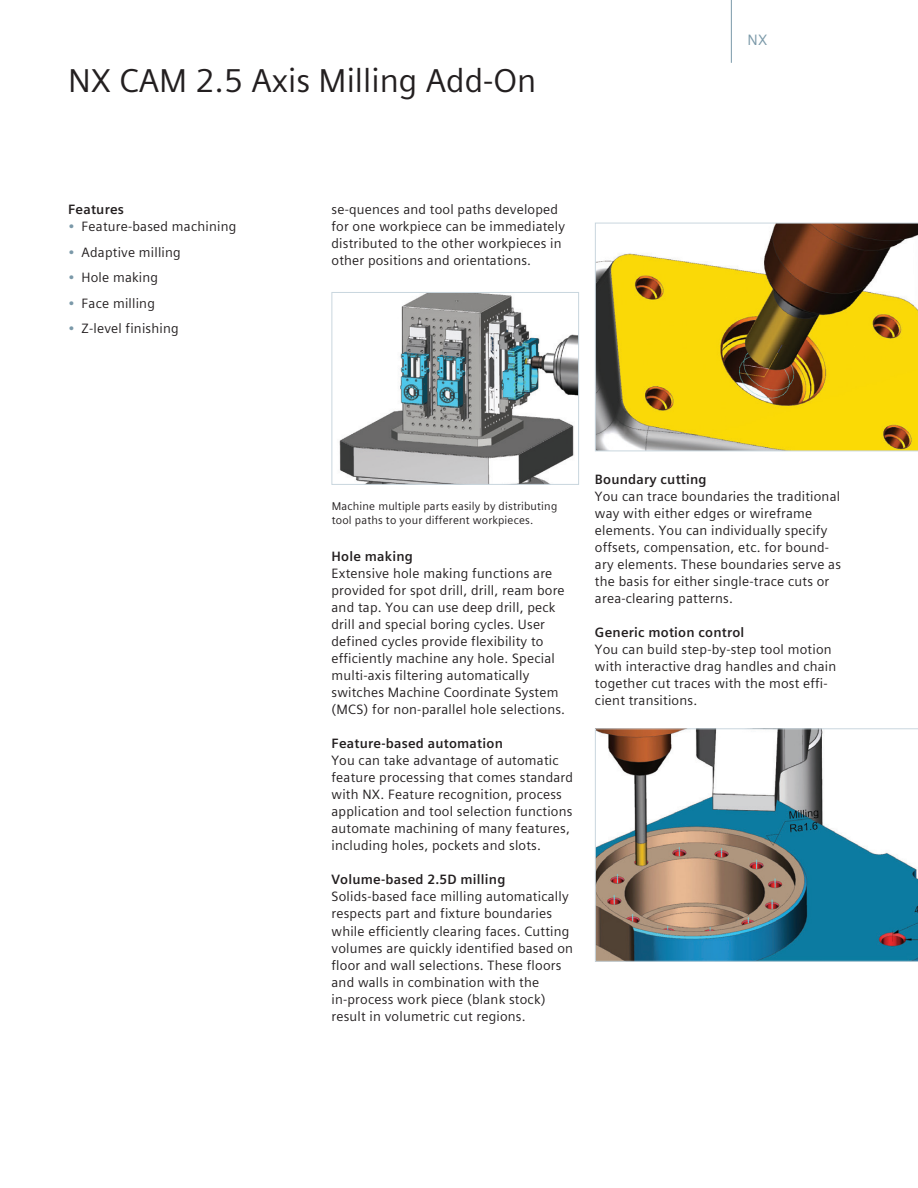
<style>
.page{position:relative;width:918px;height:1188px;background:#fff}
.page>*{position:absolute;margin:0;border:0;box-sizing:border-box;transform-origin:0 0}
.t1{font:33px "Siemens Sans Global";color:#231f20}
.t2{font:15px "Siemens Sans Global";color:#7b99a9}
.t3{font:13.5px/17px "Siemens Sans Global";letter-spacing:.015em;color:#231f20}
.t4{font:700 13.5px "Siemens Sans Global";letter-spacing:.015em;color:#231f20}
.t5{font:11.25px/14.7px "Siemens Sans Global";letter-spacing:.015em;color:#231f20}
.s1{color:#7b99a9}
</style>
<div class="page">
<svg style="left:595px;top:223px;width:323px;height:228px;background:#c3a836"></svg>
<svg style="left:595px;top:728px;width:323px;height:234px"></svg>
<hr style="left:731px;top:0;width:1px;height:63px;background:#7b99a9">
<img style="left:339px;top:294px;width:238px;height:189px">
<div style="left:332px;top:292px;width:247px;height:193px;border:1px solid #c9d6de"></div>
<h1 class="t1" style="left:68px;top:56px;width:470px">NX CAM 2.5 Axis Milling Add-On</h1>
<p class="t4" style="left:68px;top:199px;width:58px">Features</p>
<p class="t3" style="left:68px;top:218px;width:170px"><span class="s1">•</span> Feature-based machining</p>
<p class="t3" style="left:68px;top:243px;width:114px"><span class="s1">•</span> Adaptive milling</p>
<p class="t3" style="left:68px;top:269px;width:92px"><span class="s1">•</span> Hole making</p>
<p class="t3" style="left:68px;top:295px;width:88px"><span class="s1">•</span> Face milling</p>
<p class="t3" style="left:68px;top:320px;width:112px"><span class="s1">•</span> Z-level finishing</p>
<p class="t3" style="left:332px;top:201px;width:235px">se-quences and tool paths developed for one workpiece can be immediately distributed to the other workpieces in other positions and orientations.</p>
<p class="t2" style="left:748px;top:29px;width:21px">NX</p>
<p class="t5" style="left:332px;top:498px;width:227px">Machine multiple parts easily by distributing tool paths to your different workpieces.</p>
<p class="t4" style="left:332px;top:546px;width:83px">Hole making</p>
<p class="t3" style="left:332px;top:565px;width:235px">Extensive hole making functions are provided for spot drill, drill, ream bore and tap. You can use deep drill, peck drill and special boring cycles. User defined cycles provide flexibility to efficiently machine any hole. Special multi-axis filtering automatically switches Machine Coordinate System (MCS) for non-parallel hole selections.</p>
<p class="t4" style="left:332px;top:733px;width:173px">Feature-based automation</p>
<p class="t3" style="left:332px;top:752px;width:243px">You can take advantage of automatic feature processing that comes standard with NX. Feature recognition, process application and tool selection functions automate machining of many features, including holes, pockets and slots.</p>
<p class="t4" style="left:332px;top:869px;width:176px">Volume-based 2.5D milling</p>
<p class="t3" style="left:332px;top:888px;width:243px">Solids-based face milling automatically respects part and fixture boundaries while efficiently clearing faces. Cutting volumes are quickly identified based on floor and wall selections. These floors and walls in combination with the in-process work piece (blank stock) result in volumetric cut regions.</p>
<p class="t4" style="left:595px;top:469px;width:113px">Boundary cutting</p>
<p class="t3" style="left:595px;top:488px;width:248px">You can trace boundaries the traditional way with either edges or wireframe elements. You can individually specify offsets, compensation, etc. for bound&shy;ary elements. These boundaries serve as the basis for either single-trace cuts or area-clearing patterns.</p>
<p class="t4" style="left:595px;top:622px;width:151px">Generic motion control</p>
<p class="t3" style="left:595px;top:641px;width:243px">You can build step-by-step tool motion with interactive drag handles and chain together cut traces with the most effi&shy;cient transitions.</p>
</div>
